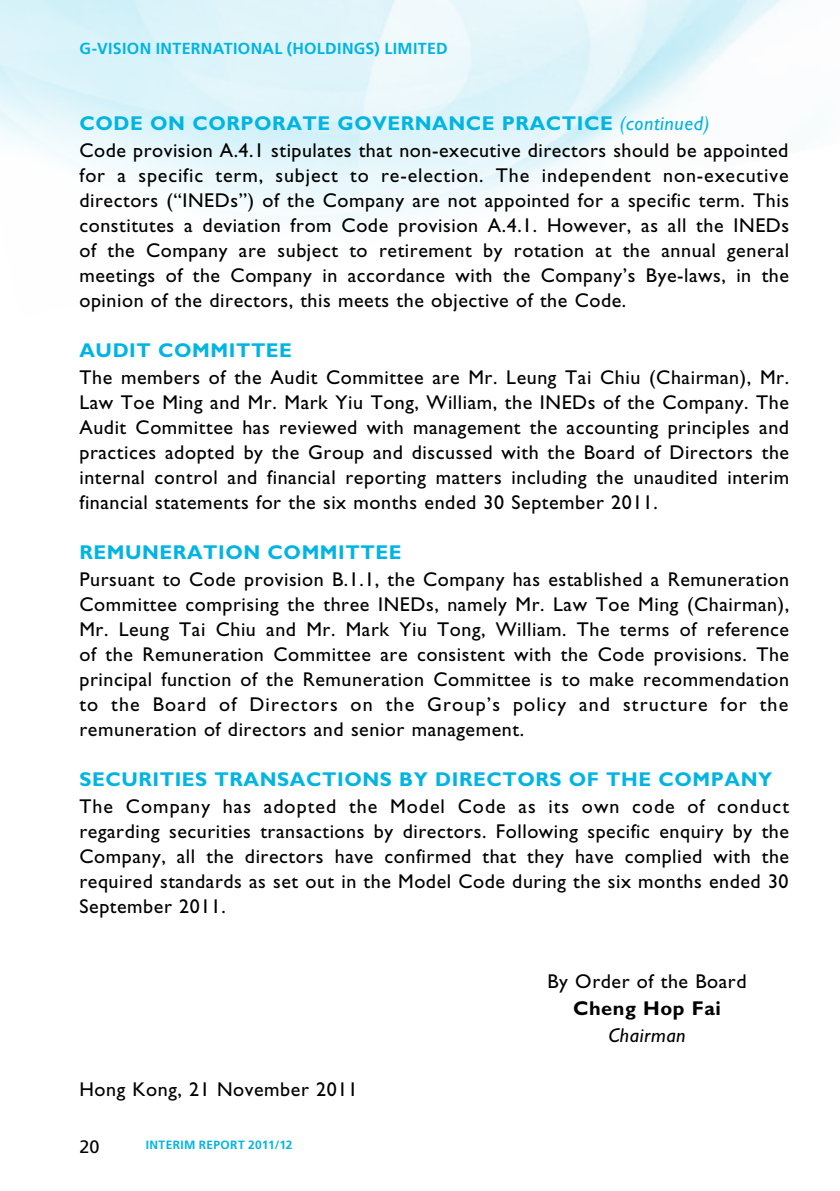
<style>
.page{position:relative;width:840px;height:1191px;background:#fff}
.page>*{position:absolute;margin:0;border:0;box-sizing:border-box;transform-origin:0 0}
.t1{font:20px/25px "Gill Sans Std";letter-spacing:.03em;color:#000;text-align:justify}
.t2{font:700 20px "Gill Sans Std";letter-spacing:.03em;color:#00b4e3}
.t3{font:700 20px "Gill Sans Std";letter-spacing:.03em;color:#000}
.t4{font:italic 20px "Gill Sans Std";letter-spacing:.03em;color:#000}
.t5{font:18px "Frutiger LT Std";color:#000}
.t6{font:700 16px "Frutiger LT Std";letter-spacing:.02em;color:#00b4e3}
.t7{font:700 12px "Frutiger LT Std";letter-spacing:.03em;color:#00b4e3}
.s1{font-weight:700;color:#00b4e3}
.s2{font-style:italic;color:#00b4e3}
</style>
<div class="page">
<p class="t6" style="left:79px;top:39px;width:369px">G-VISION INTERNATIONAL (HOLDINGS) LIMITED</p>
<p class="t1" style="left:79px;top:110px;width:710px;line-height:27px"><span class="s1">CODE ON CORPORATE GOVERNANCE PRACTICE</span> <span class="s2">(continued)<br></span>Code provision A.4.1 stipulates that non-executive directors should be appointed</p>
<p class="t1" style="left:79px;top:163px;width:710px">for a specific term, subject to re-election. The independent non-executive directors (“INEDs”) of the Company are not appointed for a specific term. This constitutes a deviation from Code provision A.4.1. However, as all the INEDs of the Company are subject to retirement by rotation at the annual general meetings of the Company in accordance with the Company’s Bye-laws, in the opinion of the directors, this meets the objective of the Code.</p>
<p class="t2" style="left:79px;top:338px;width:214px">AUDIT COMMITTEE</p>
<p class="t1" style="left:79px;top:365px;width:710px">The members of the Audit Committee are Mr. Leung Tai Chiu (Chairman), Mr.<br>Law Toe Ming and Mr. Mark Yiu Tong, William, the INEDs of the Company. The Audit Committee has reviewed with management the accounting principles and practices adopted by the Group and discussed with the Board of Directors the internal control and financial reporting matters including the unaudited interim financial statements for the six months ended 30 September 2011.</p>
<p class="t2" style="left:79px;top:540px;width:323px">REMUNERATION COMMITTEE</p>
<p class="t1" style="left:79px;top:567px;width:710px">Pursuant to Code provision B.1.1, the Company has established a Remuneration Committee comprising the three INEDs, namely Mr. Law Toe Ming (Chairman), Mr. Leung Tai Chiu and Mr. Mark Yiu Tong, William. The terms of reference of the Remuneration Committee are consistent with the Code provisions. The principal function of the Remuneration Committee is to make recommendation to the Board of Directors on the Group’s policy and structure for the remuneration of directors and senior management.</p>
<p class="t2" style="left:79px;top:767px;width:694px">SECURITIES TRANSACTIONS BY DIRECTORS OF THE COMPANY</p>
<p class="t1" style="left:79px;top:794px;width:710px">The Company has adopted the Model Code as its own code of conduct regarding securities transactions by directors. Following specific enquiry by the Company, all the directors have confirmed that they have complied with the required standards as set out in the Model Code during the six months ended 30<br>September 2011.</p>
<p class="t1" style="left:79px;top:1077px;width:280px">Hong Kong, 21 November 2011</p>
<p class="t5" style="left:79px;top:1136px;width:22px">20</p>
<p class="t7" style="left:146px;top:1137px;width:148px">INTERIM REPORT 2011/12</p>
<p class="t1" style="left:547px;top:969px;width:201px">By Order of the Board</p>
<p class="t3" style="left:572px;top:996px;width:149px">Cheng Hop Fai</p>
<p class="t4" style="left:608px;top:1024px;width:79px">Chairman</p>
</div>
